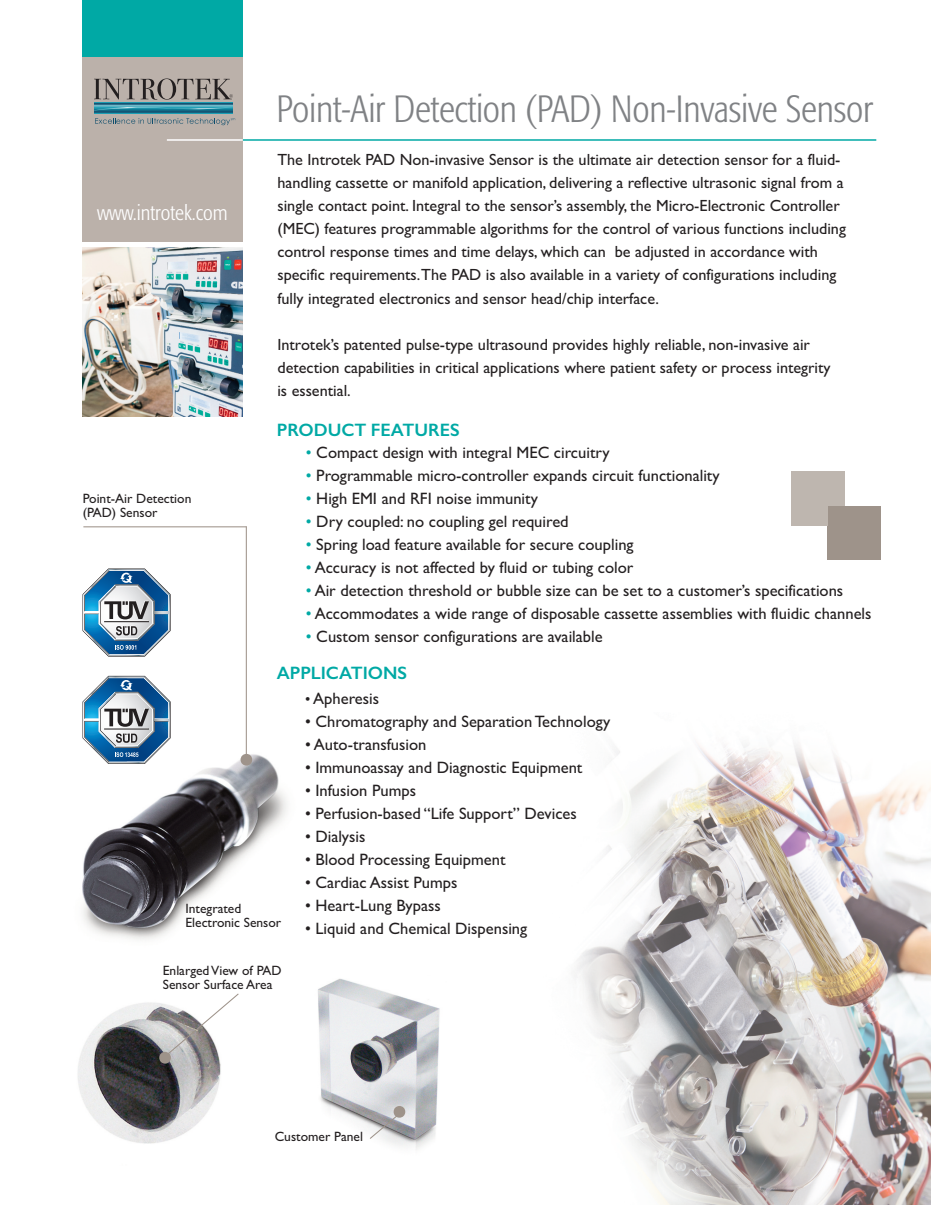
<style>
.page{position:relative;width:932px;height:1205px;background:#fff}
.page>*{position:absolute;margin:0;border:0;box-sizing:border-box;transform-origin:0 0}
.t1{font:54px "Helvetica";color:#9e938a}
.t2{font:300 condensed 37.5px "Formata";letter-spacing:-.005em;color:#808285}
.t3{font:300 condensed 21px "Formata";color:#fff}
.t4{font:600 18px "Gill Sans";color:#00a9a5}
.t5{font:16.5px "Gill Sans";color:#231f20}
.t6{font:16.2px/23.1px "Gill Sans";color:#231f20}
.t7{font:13.5px/14px "Gill Sans";color:#231f20}
.s1{color:#00a9a5}
.s2{font-size:15px}
</style>
<div class="page">
<img style="left:154px;top:241px;width:777px;height:963px">
<img style="left:82px;top:733px;width:216px;height:229px">
<div style="left:82px;top:8px;width:161px;height:233px;background:#bbb1aa"></div>
<div style="left:82px;top:0;width:161px;height:56px;background:#00a9a5"></div>
<hr style="left:243px;top:139px;width:633px;height:2px;background:#00a9a5">
<hr style="left:167px;top:139px;width:76px;height:2px;background:#fff">
<img style="left:82px;top:248px;width:161px;height:168px">
<div style="left:828px;top:506px;width:53px;height:53px;background:#9e938a"></div>
<div style="left:791px;top:472px;width:53px;height:34px;background:#beb6af"></div>
<img style="left:791px;top:506px;width:37px;height:19px">
<svg style="left:95px;top:118px;width:140px;height:7px"></svg>
<svg style="left:95px;top:102px;width:137px;height:11px"></svg>
<svg style="left:95px;top:107px;width:137px;height:4px"></svg>
<svg style="left:95px;top:78px;width:138px;height:22px"></svg>
<svg style="left:83px;top:568px;width:88px;height:88px"></svg>
<svg style="left:83px;top:675px;width:88px;height:89px"></svg>
<hr style="left:83px;top:526px;width:163px;height:1px;background:#9e938a">
<hr style="left:246px;top:526px;width:1px;height:231px;background:#9e938a">
<img style="left:281px;top:975px;width:165px;height:182px">
<img style="left:78px;top:983px;width:150px;height:182px">
<svg style="left:369px;top:1111px;width:33px;height:28px"></svg>
<svg style="left:162px;top:992px;width:78px;height:66px"></svg>
<p class="t3" style="left:97px;top:204px;width:132px">www.introtek.com</p>
<p class="t7" style="left:83px;top:492px;width:110px">Point-Air Detection (PAD) Sensor</p>
<h2 class="t2" style="left:276px;top:94px;width:598px">Point-Air Detection (PAD) Non-Invasive Sensor</h2>
<p class="t6" style="left:277px;top:148px;width:570px">The Introtek PAD Non-invasive Sensor is the ultimate air detection sensor for a fluid&shy;handling cassette or manifold application, delivering a reflective ultrasonic signal from a single contact point. Integral to the sensor’s assembly, the Micro-Electronic Controller (MEC) features programmable algorithms for the control of various functions including control response times and time delays, which can be adjusted in accordance with specific requirements.The PAD is also available in a variety of configurations including fully integrated electronics and sensor head/chip interface.</p>
<p class="t6" style="left:277px;top:332px;width:555px">Introtek’s patented pulse-type ultrasound provides highly reliable, non-invasive air detection capabilities in critical applications where patient safety or process integrity is essential.</p>
<p class="t4" style="left:277px;top:419px;width:184px">PRODUCT FEATURES</p>
<p class="t5" style="left:306px;top:442px;width:305px"><span class="s1">•</span> Compact design with integral MEC circuitry</p>
<p class="t5" style="left:306px;top:465px;width:415px"><span class="s1">•</span> Programmable micro-controller expands circuit functionality</p>
<p class="t5" style="left:306px;top:488px;width:234px"><span class="s1">•</span> High EMI and RFI noise immunity</p>
<p class="t5" style="left:306px;top:511px;width:264px"><span class="s1">•</span> Dry coupled: no coupling gel required</p>
<p class="t5" style="left:306px;top:534px;width:329px"><span class="s1">•</span> Spring load feature available for secure coupling</p>
<p class="t5" style="left:306px;top:557px;width:329px"><span class="s1">•</span> Accuracy is not affected by fluid or tubing color</p>
<p class="t5" style="left:306px;top:580px;width:539px"><span class="s1">•</span> Air detection threshold or bubble size can be set to a customer’s specifications</p>
<p class="t5" style="left:306px;top:603px;width:567px"><span class="s1">•</span> Accommodates a wide range of disposable cassette assemblies with fluidic channels</p>
<p class="t5" style="left:306px;top:626px;width:298px"><span class="s1">•</span> Custom sensor configurations are available</p>
<p class="t4" style="left:277px;top:662px;width:132px">APPLICATIONS</p>
<p class="t5" style="left:305px;top:688px;width:76px"><span class="s2">•</span> Apheresis</p>
<p class="t5" style="left:305px;top:711px;width:307px">• Chromatography and Separation Technology</p>
<p class="t5" style="left:305px;top:734px;width:123px">• Auto-transfusion</p>
<p class="t5" style="left:305px;top:757px;width:279px">• Immunoassay and Diagnostic Equipment</p>
<p class="t5" style="left:305px;top:780px;width:113px">• Infusion Pumps</p>
<p class="t5" style="left:305px;top:803px;width:273px">• Perfusion-based “Life Support” Devices</p>
<p class="t5" style="left:305px;top:826px;width:62px">• Dialysis</p>
<p class="t5" style="left:305px;top:849px;width:202px">• Blood Processing Equipment</p>
<p class="t5" style="left:305px;top:872px;width:154px">• Cardiac Assist Pumps</p>
<p class="t5" style="left:305px;top:895px;width:137px">• Heart-Lung Bypass</p>
<p class="t5" style="left:305px;top:918px;width:224px">• Liquid and Chemical Dispensing</p>
<h1 class="t1" style="left:237px;top:728px;width:20px">•</h1>
<p class="t7" style="left:185px;top:901px;width:97px">Integrated<br>Electronic Sensor</p>
<p class="t7" style="left:163px;top:963px;width:120px">EnlargedView of PAD<br>Sensor Surface Area</p>
<h1 class="t1" style="left:155px;top:1026px;width:20px">•</h1>
<p class="t7" style="left:275px;top:1129px;width:90px">Customer Panel</p>
<h1 class="t1" style="left:390px;top:1080px;width:20px">•</h1>
</div>
